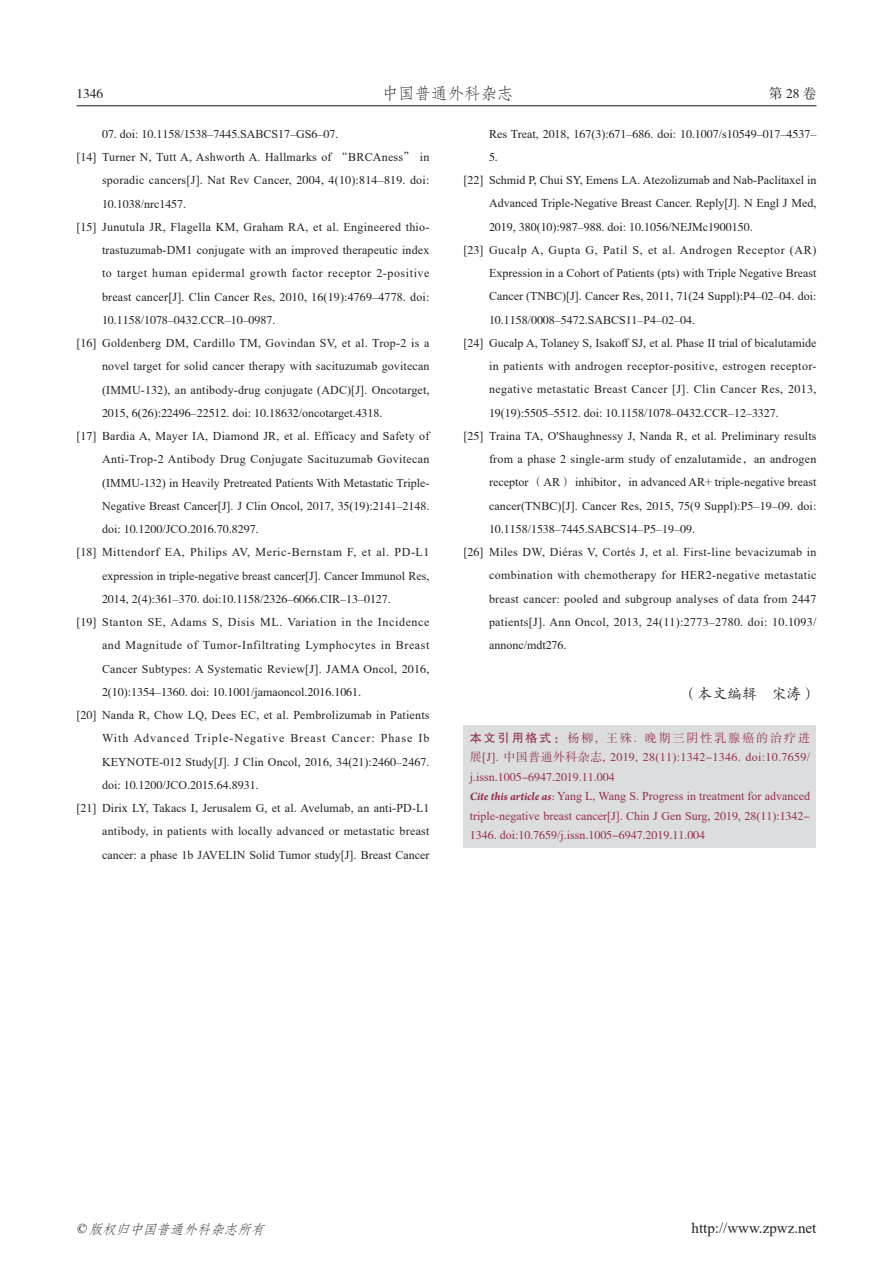
<style>
.page{position:relative;width:893px;height:1263px;background:#fff}
.page>*{position:absolute;margin:0;border:0;box-sizing:border-box;transform-origin:0 0}
.t1{font:16.5px "FZFSK GBK1 0";color:#231f20}
.t2{font:15px "Times New Roman";color:#231f20}
.t3{font:15px "FZKTK GBK1 0";letter-spacing:-.01em;color:#231f20}
.t4{font:italic 13.5px "FZFSK GBK1 0";color:#231f20}
.t5{font:13.5px "FZSSK GBK1 0";color:#231f20}
.t6{font:12px/23.2px "Times New Roman";letter-spacing:.01em;color:#231f20;text-align:justify}
.t7{font:12px/23.2px "FZSSK GBK1 0";color:#231f20}
.t8{font:12px/19.5px "FZSSK GBK1 0";color:#942d4a;text-align:justify}
.t9{font:12px/19.5px "Times New Roman";color:#942d4a}
.s1{font-family:"Times New Roman"}
.s2{font-family:"FZSSK GBK1 0"}
.s3{font-family:"FZHTK GBK1 0"}
.s4{font-family:"Arno Pro";font-weight:700;font-style:italic}
.s5{font-family:"Arno Pro"}
</style>
<div class="page">
<hr style="left:77px;top:105px;width:739px;height:1px;background:#231f20">
<div style="left:463px;top:725px;width:353px;height:122px;background:#dcdddf"></div>
<p class="t5" style="left:77px;top:86px;width:28px">1346</p>
<h1 class="t1" style="left:382px;top:85px;width:133px">中国普通外科杂志</h1>
<p class="t5" style="left:769px;top:86px;width:49px">第28卷</p>
<p class="t7" style="left:102px;top:123px;width:238px">07<span class="s1">. doi:</span> 10<span class="s1">.</span>1158<span class="s1">/</span>1538<span class="s1">–</span>7445<span class="s1">.SABCS</span>17<span class="s1">–GS</span>6<span class="s1">–</span>07<span class="s1">.</span></p>
<p class="t6" style="left:77px;top:145px;width:354px;text-align:right">[<span class="s2">14</span>] Turner N, Tutt A, Ashworth A. Hallmarks of <span class="s2">“</span>BRCAness<span class="s2">”</span> in sporadic cancers[J]. Nat Rev Cancer, <span class="s2">2004</span>, <span class="s2">4</span>(<span class="s2">10</span>):<span class="s2">814</span>–<span class="s2">819</span>. doi:</p>
<p class="t7" style="left:102px;top:192px;width:86px">10<span class="s1">.</span>1038<span class="s1">/nrc</span>1457<span class="s1">.</span></p>
<p class="t6" style="left:102px;top:215px;width:329px;text-indent:-26px">[<span class="s2">15</span>] Junutula JR, Flagella KM, Graham RA, et al. Engineered thio&shy;trastuzumab-DM<span class="s2">1</span> conjugate with an improved therapeutic index to target human epidermal growth factor receptor <span class="s2">2</span>-positive breast cancer[J]. Clin Cancer Res, <span class="s2">2010</span>, <span class="s2">16</span>(<span class="s2">19</span>):<span class="s2">4769</span>–<span class="s2">4778</span>. doi:</p>
<p class="t7" style="left:102px;top:309px;width:175px">10<span class="s1">.</span>1158<span class="s1">/</span>1078<span class="s1">–</span>0432<span class="s1">.CCR–</span>10<span class="s1">–</span>0987<span class="s1">.</span></p>
<p class="t6" style="left:102px;top:331px;width:329px;text-indent:-26px">[<span class="s2">16</span>] Goldenberg DM, Cardillo TM, Govindan SV, et al. Trop-<span class="s2">2</span> is a novel target for solid cancer therapy with sacituzumab govitecan (IMMU-<span class="s2">132</span>), an antibody-drug conjugate (ADC)[J]. Oncotarget,</p>
<p class="t7" style="left:102px;top:402px;width:282px">2015<span class="s1">,</span> 6<span class="s1">(</span>26<span class="s1">):</span>22496<span class="s1">–</span>22512<span class="s1">. doi:</span> 10<span class="s1">.</span>18632<span class="s1">/oncotarget.</span>4318<span class="s1">.</span></p>
<p class="t6" style="left:102px;top:424px;width:329px;text-indent:-26px">[<span class="s2">17</span>] Bardia A, Mayer IA, Diamond JR, et al. Efficacy and Safety of Anti-Trop-<span class="s2">2</span> Antibody Drug Conjugate Sacituzumab Govitecan (IMMU-<span class="s2">132</span>) in Heavily Pretreated Patients With Metastatic Triple-Negative Breast Cancer[J]. J Clin Oncol, <span class="s2">2017</span>, <span class="s2">35</span>(<span class="s2">19</span>):<span class="s2">2141</span>–<span class="s2">2148</span>.</p>
<p class="t7" style="left:102px;top:518px;width:158px"><span class="s1">doi:</span> 10<span class="s1">.</span>1200<span class="s1">/JCO.</span>2016<span class="s1">.</span>70<span class="s1">.</span>8297<span class="s1">.</span></p>
<p class="t6" style="left:77px;top:540px;width:354px;text-align:right">[<span class="s2">18</span>] Mittendorf EA, Philips AV, Meric-Bernstam F, et al. PD-L<span class="s2">1 </span>expression in triple-negative breast cancer[J]. Cancer Immunol Res,</p>
<p class="t7" style="left:102px;top:587px;width:290px">2014<span class="s1">,</span> 2<span class="s1">(</span>4<span class="s1">):</span>361<span class="s1">–</span>370<span class="s1">. doi:</span>10<span class="s1">.</span>1158<span class="s1">/</span>2326<span class="s1">–</span>6066<span class="s1">.CIR–</span>13<span class="s1">–</span>0127<span class="s1">.</span></p>
<p class="t6" style="left:102px;top:610px;width:329px;text-indent:-26px">[<span class="s2">19</span>] Stanton SE, Adams S, Disis ML. Variation in the Incidence and Magnitude of Tumor-Infiltrating Lymphocytes in Breast Cancer Subtypes: A Systematic Review[J]. JAMA Oncol, <span class="s2">2016</span>,</p>
<p class="t7" style="left:102px;top:680px;width:261px">2<span class="s1">(</span>10<span class="s1">):</span>1354<span class="s1">–</span>1360<span class="s1">. doi:</span> 10<span class="s1">.</span>1001<span class="s1">/jamaoncol.</span>2016<span class="s1">.</span>1061<span class="s1">.</span></p>
<p class="t6" style="left:102px;top:703px;width:329px;text-indent:-26px">[<span class="s2">20</span>] Nanda R, Chow LQ, Dees EC, et al. Pembrolizumab in Patients With Advanced Triple-Negative Breast Cancer: Phase Ib KEYNOTE-<span class="s2">012</span> Study[J]. J Clin Oncol, <span class="s2">2016</span>, <span class="s2">34</span>(<span class="s2">21</span>):<span class="s2">2460</span>–<span class="s2">2467</span>.</p>
<p class="t7" style="left:102px;top:773px;width:158px"><span class="s1">doi:</span> 10<span class="s1">.</span>1200<span class="s1">/JCO.</span>2015<span class="s1">.</span>64<span class="s1">.</span>8931<span class="s1">.</span></p>
<p class="t6" style="left:102px;top:796px;width:329px;text-indent:-26px">[<span class="s2">21</span>] Dirix LY, Takacs I, Jerusalem G, et al. Avelumab, an anti-PD-L<span class="s2">1 </span>antibody, in patients with locally advanced or metastatic breast cancer: a phase <span class="s2">1</span>b JAVELIN Solid Tumor study[J]. Breast Cancer</p>
<p class="t7" style="left:489px;top:122px;width:329px"><span class="s1">Res Treat,</span> 2018<span class="s1">,</span> 167<span class="s1">(</span>3<span class="s1">):</span>671<span class="s1">–</span>686<span class="s1">. doi:</span> 10<span class="s1">.</span>1007<span class="s1">/s</span>10549<span class="s1">–</span>017<span class="s1">–</span>4537<span class="s1">–<br></span>5<span class="s1">.</span></p>
<p class="t6" style="left:463px;top:168px;width:355px;text-align:right">[<span class="s2">22</span>] Schmid P, Chui SY, Emens LA. Atezolizumab and Nab-Paclitaxel in<br>Advanced Triple-Negative Breast Cancer. Reply[J]. N Engl J Med,</p>
<p class="t7" style="left:489px;top:215px;width:265px">2019<span class="s1">,</span> 380<span class="s1">(</span>10<span class="s1">):</span>987<span class="s1">–</span>988<span class="s1">. doi:</span> 10<span class="s1">.</span>1056<span class="s1">/NEJMc</span>1900150<span class="s1">.</span></p>
<p class="t6" style="left:489px;top:238px;width:329px;text-indent:-26px">[<span class="s2">23</span>] Gucalp A, Gupta G, Patil S, et al. Androgen Receptor (AR)<br>Expression in a Cohort of Patients (pts) with Triple Negative Breast Cancer (TNBC)[J]. Cancer Res, <span class="s2">2011</span>, <span class="s2">71</span>(<span class="s2">24</span> Suppl):P<span class="s2">4</span>–<span class="s2">02</span>–<span class="s2">04</span>. doi:</p>
<p class="t7" style="left:489px;top:308px;width:208px">10<span class="s1">.</span>1158<span class="s1">/</span>0008<span class="s1">–</span>5472<span class="s1">.SABCS</span>11<span class="s1">–P</span>4<span class="s1">–</span>02<span class="s1">–</span>04<span class="s1">.</span></p>
<p class="t6" style="left:489px;top:331px;width:329px;text-indent:-26px">[<span class="s2">24</span>] Gucalp A, Tolaney S, Isakoff SJ, et al. Phase II trial of bicalutamide in patients with androgen receptor-positive, estrogen receptor&shy;negative metastatic Breast Cancer [J]. Clin Cancer Res, <span class="s2">2013</span>,</p>
<p class="t7" style="left:489px;top:401px;width:291px">19<span class="s1">(</span>19<span class="s1">):</span>5505<span class="s1">–</span>5512<span class="s1">. doi:</span> 10<span class="s1">.</span>1158<span class="s1">/</span>1078<span class="s1">–</span>0432<span class="s1">.CCR–</span>12<span class="s1">–</span>3327<span class="s1">.</span></p>
<p class="t6" style="left:489px;top:424px;width:329px;text-indent:-26px">[<span class="s2">25</span>] Traina TA, O'Shaughnessy J, Nanda R, et al. Preliminary results from a phase <span class="s2">2</span> single-arm study of enzalutamide<span class="s2">，</span>an androgen receptor <span class="s2">（</span>AR<span class="s2">）</span> inhibitor<span class="s2">，</span>in advanced AR+ triple-negative breast cancer(TNBC)[J]. Cancer Res, <span class="s2">2015</span>, <span class="s2">75</span>(<span class="s2">9</span> Suppl):P<span class="s2">5</span>–<span class="s2">19</span>–<span class="s2">09</span>. doi:</p>
<p class="t7" style="left:489px;top:518px;width:208px">10<span class="s1">.</span>1158<span class="s1">/</span>1538<span class="s1">–</span>7445<span class="s1">.SABCS</span>14<span class="s1">–P</span>5<span class="s1">–</span>19<span class="s1">–</span>09<span class="s1">.</span></p>
<p class="t6" style="left:489px;top:540px;width:329px;text-indent:-26px">[<span class="s2">26</span>] Miles DW, Diéras V, Cortés J, et al. First-line bevacizumab in combination with chemotherapy for HER<span class="s2">2</span>-negative metastatic breast cancer: pooled and subgroup analyses of data from <span class="s2">2447 </span>patients[J]. Ann Oncol, <span class="s2">2013</span>, <span class="s2">24</span>(<span class="s2">11</span>):<span class="s2">2773</span>–<span class="s2">2780</span>. doi: <span class="s2">10</span>.<span class="s2">1093</span>/ annonc/mdt<span class="s2">276</span>.</p>
<p class="t3" style="left:683px;top:686px;width:135px">（本文编辑　宋涛）</p>
<p class="t8" style="left:470px;top:728px;width:342px"><span class="s3">本文引用格式：</span>杨柳<span class="s1">,</span> 王殊<span class="s1">.</span> 晚期三阴性乳腺癌的治疗进展<span class="s1">[J].</span> 中国普通外科杂志<span class="s1">,</span> 2019<span class="s1">,</span> 28<span class="s1">(</span>11<span class="s1">):</span>1342-1346<span class="s1">. doi:</span>10<span class="s1">.</span>7659<span class="s1">/ j.issn.</span>1005-6947<span class="s1">.</span>2019<span class="s1">.</span>11<span class="s1">.</span>004</p>
<p class="t9" style="left:470px;top:786px;width:342px"><span class="s4">Cite this article as</span><span class="s5">:</span> Yang L, Wang S. Progress in treatment for advanced triple-negative breast cancer[J]. Chin J Gen Surg, <span class="s2">2019</span>, <span class="s2">28</span>(<span class="s2">11</span>):<span class="s2">1342-</span></p>
<p class="t8" style="left:470px;top:826px;width:237px">1346<span class="s1">. doi:</span>10<span class="s1">.</span>7659<span class="s1">/j.issn.</span>1005-6947<span class="s1">.</span>2019<span class="s1">.</span>11<span class="s1">.</span>004</p>
<p class="t4" style="left:76px;top:1221px;width:194px"><span class="s1">©</span> 版权归中国普通外科杂志所有</p>
<p class="t2" style="left:692px;top:1217px;width:126px">http://www.zpwz.net</p>
</div>
